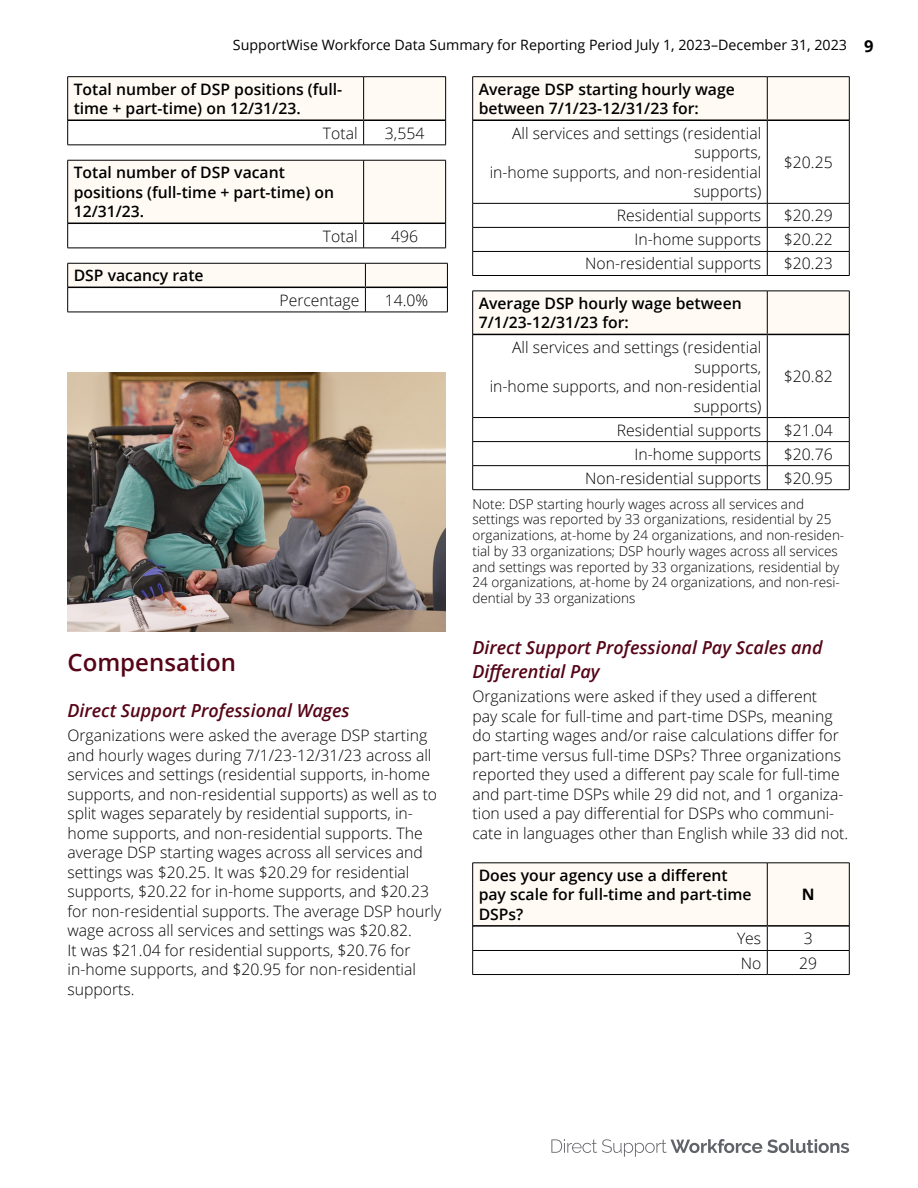
<style>
.page{position:relative;width:918px;height:1188px;background:#fff}
.page>*{position:absolute;margin:0;border:0;box-sizing:border-box;transform-origin:0 0}
.t1{font:600 24px "Open Sans";color:#550517}
.t2{font:italic 600 18px/24px "Open Sans";color:#550517}
.Table_text{font:300 15.75px/19.5px "Open Sans";color:#000}
.Table_header{font:600 15.75px/19.5px "Open Sans";color:#000}
.Table_text_center{font:300 15.75px "Open Sans";color:#000}
.t3{font:700 15.75px "Open Sans";color:#000}
.t4{font:14.25px "Open Sans";color:#000}
.t5{font:300 13.5px/15.8px "Open Sans";color:#000}
.s1{font-weight:700;font-size:16.5px}
</style>
<div class="page">
<svg style="left:551px;top:1139px;width:298px;height:18px"></svg>
<div style="left:473px;top:77px;width:376px;height:42px;background:#fffbf4"></div>
<hr style="left:472px;top:76px;width:295px;height:1px;background:#000">
<hr style="left:472px;top:77px;width:1px;height:43px;background:#000">
<hr style="left:767px;top:76px;width:82px;height:1px;background:#000">
<hr style="left:767px;top:77px;width:1px;height:42px;background:#000">
<hr style="left:849px;top:77px;width:1px;height:43px;background:#000">
<hr style="left:472px;top:120px;width:1px;height:83px;background:#000">
<hr style="left:767px;top:121px;width:1px;height:82px;background:#000">
<hr style="left:849px;top:120px;width:1px;height:83px;background:#000">
<hr style="left:472px;top:203px;width:295px;height:1px;background:#000">
<hr style="left:767px;top:203px;width:82px;height:1px;background:#000">
<hr style="left:472px;top:227px;width:295px;height:1px;background:#000">
<hr style="left:767px;top:227px;width:82px;height:1px;background:#000">
<hr style="left:472px;top:251px;width:295px;height:1px;background:#000">
<svg style="left:472px;top:204px;width:1px;height:71px"></svg>
<hr style="left:767px;top:251px;width:82px;height:1px;background:#000">
<svg style="left:767px;top:204px;width:1px;height:71px"></svg>
<svg style="left:849px;top:204px;width:1px;height:71px"></svg>
<hr style="left:472px;top:275px;width:295px;height:1px;background:#000">
<hr style="left:767px;top:275px;width:82px;height:1px;background:#000">
<hr style="left:473px;top:119px;width:294px;height:2px;background:#000">
<hr style="left:767px;top:119px;width:82px;height:2px;background:#000">
<div style="left:473px;top:292px;width:376px;height:42px;background:#fffbf4"></div>
<hr style="left:473px;top:291px;width:294px;height:1px;background:#000">
<hr style="left:472px;top:291px;width:1px;height:43px;background:#000">
<hr style="left:767px;top:291px;width:82px;height:1px;background:#000">
<hr style="left:767px;top:291px;width:1px;height:43px;background:#000">
<hr style="left:849px;top:291px;width:1px;height:43px;background:#000">
<hr style="left:472px;top:334px;width:1px;height:83px;background:#000">
<hr style="left:767px;top:335px;width:1px;height:82px;background:#000">
<hr style="left:849px;top:334px;width:1px;height:83px;background:#000">
<hr style="left:473px;top:417px;width:294px;height:1px;background:#000">
<hr style="left:767px;top:417px;width:82px;height:1px;background:#000">
<hr style="left:473px;top:441px;width:294px;height:1px;background:#000">
<hr style="left:767px;top:441px;width:82px;height:1px;background:#000">
<hr style="left:473px;top:465px;width:294px;height:1px;background:#000">
<svg style="left:472px;top:418px;width:1px;height:72px"></svg>
<hr style="left:767px;top:465px;width:82px;height:1px;background:#000">
<svg style="left:767px;top:418px;width:1px;height:71px"></svg>
<svg style="left:849px;top:418px;width:1px;height:72px"></svg>
<hr style="left:473px;top:489px;width:294px;height:1px;background:#000">
<hr style="left:767px;top:489px;width:82px;height:1px;background:#000">
<hr style="left:473px;top:334px;width:294px;height:1px;background:#000">
<hr style="left:767px;top:334px;width:82px;height:1px;background:#000">
<svg style="left:472px;top:863px;width:378px;height:111px"></svg>
<hr style="left:473px;top:974px;width:294px;height:1px;background:#000">
<hr style="left:767px;top:974px;width:82px;height:1px;background:#000">
<hr style="left:473px;top:925px;width:294px;height:2px;background:#000">
<hr style="left:767px;top:925px;width:82px;height:2px;background:#000">
<hr style="left:68px;top:76px;width:296px;height:1px;background:#000">
<hr style="left:364px;top:76px;width:82px;height:1px;background:#000">
<svg style="left:67px;top:77px;width:379px;height:68px"></svg>
<hr style="left:68px;top:145px;width:296px;height:1px;background:#000">
<hr style="left:364px;top:145px;width:82px;height:1px;background:#000">
<hr style="left:68px;top:119px;width:296px;height:2px;background:#000">
<hr style="left:364px;top:119px;width:81px;height:2px;background:#000">
<svg style="left:67px;top:160px;width:379px;height:88px"></svg>
<hr style="left:68px;top:248px;width:296px;height:1px;background:#000">
<hr style="left:364px;top:248px;width:82px;height:1px;background:#000">
<hr style="left:68px;top:223px;width:296px;height:1px;background:#000">
<hr style="left:364px;top:223px;width:81px;height:1px;background:#000">
<svg style="left:67px;top:263px;width:381px;height:49px"></svg>
<hr style="left:68px;top:312px;width:297px;height:1px;background:#000">
<hr style="left:365px;top:312px;width:83px;height:1px;background:#000">
<hr style="left:68px;top:287px;width:297px;height:1px;background:#000">
<hr style="left:365px;top:287px;width:82px;height:1px;background:#000">
<img style="left:68px;top:372px;width:378px;height:260px">
<p class="t4" style="left:233px;top:35px;width:642px">SupportWise Workforce Data Summary for Reporting Period July 1, 2023–December 31, 2023 <span class="s1">9</span></p>
<p class="Table_header" style="left:74px;top:79px;width:270px">Total number of DSP positions (full&shy;time + part-time) on 12/31/23.</p>
<p class="Table_text" style="left:323px;top:123px;width:36px">Total</p>
<p class="Table_text_center" style="left:385px;top:122px;width:41px">3,554</p>
<p class="Table_header" style="left:74px;top:162px;width:262px">Total number of DSP vacant positions (full-time + part-time) on<br>12/31/23.</p>
<p class="Table_text" style="left:323px;top:226px;width:36px">Total</p>
<p class="Table_text_center" style="left:391px;top:225px;width:28px">496</p>
<p class="Table_header" style="left:74px;top:266px;width:132px">DSP vacancy rate</p>
<p class="Table_text" style="left:280px;top:290px;width:81px">Percentage</p>
<p class="Table_text_center" style="left:385px;top:289px;width:45px">14.0%</p>
<p class="Table_header" style="left:479px;top:79px;width:258px">Average DSP starting hourly wage between 7/1/23-12/31/23 for:</p>
<p class="Table_text" style="left:490px;top:123px;width:273px;text-align:right">All services and settings (residential supports,<br>in-home supports, and non-residential supports)</p>
<p class="Table_text_center" style="left:784px;top:152px;width:50px">$20.25</p>
<p class="Table_text" style="left:617px;top:206px;width:146px">Residential supports</p>
<p class="Table_text_center" style="left:784px;top:205px;width:50px">$20.29</p>
<p class="Table_text" style="left:634px;top:230px;width:128px">In-home supports</p>
<p class="Table_text_center" style="left:784px;top:229px;width:50px">$20.22</p>
<p class="Table_text" style="left:585px;top:254px;width:178px">Non-residential supports</p>
<p class="Table_text_center" style="left:784px;top:253px;width:50px">$20.23</p>
<p class="Table_header" style="left:479px;top:293px;width:265px">Average DSP hourly wage between<br>7/1/23-12/31/23 for:</p>
<p class="Table_text" style="left:490px;top:337px;width:273px;text-align:right">All services and settings (residential supports,<br>in-home supports, and non-residential supports)</p>
<p class="Table_text_center" style="left:784px;top:366px;width:50px">$20.82</p>
<h3 class="t1" style="left:68px;top:645px;width:170px">Compensation</h3>
<h4 class="t2" style="left:68px;top:698px;width:284px">Direct Support Professional Wages</h4>
<p class="Table_text" style="left:68px;top:725px;width:375px">Organizations were asked the average DSP starting and hourly wages during 7/1/23-12/31/23 across all services and settings (residential supports, in-home supports, and non-residential supports) as well as to split wages separately by residential supports, in&shy;home supports, and non-residential supports. The average DSP starting wages across all services and settings was $20.25. It was $20.29 for residential supports, $20.22 for in-home supports, and $20.23 for non-residential supports. The average DSP hourly wage across all services and settings was $20.82.<br>It was $21.04 for residential supports, $20.76 for in-home supports, and $20.95 for non-residential supports.</p>
<p class="Table_text" style="left:617px;top:420px;width:146px">Residential supports</p>
<p class="Table_text_center" style="left:784px;top:419px;width:50px">$21.04</p>
<p class="Table_text" style="left:634px;top:444px;width:128px">In-home supports</p>
<p class="Table_text_center" style="left:784px;top:443px;width:50px">$20.76</p>
<p class="Table_text" style="left:585px;top:468px;width:178px">Non-residential supports</p>
<p class="Table_text_center" style="left:784px;top:467px;width:50px">$20.95</p>
<p class="t5" style="left:472px;top:496px;width:373px">Note: DSP starting hourly wages across all services and settings was reported by 33 organizations, residential by 25 organizations, at-home by 24 organizations, and non-residen&shy;tial by 33 organizations; DSP hourly wages across all services and settings was reported by 33 organizations, residential by 24 organizations, at-home by 24 organizations, and non-resi&shy;dential by 33 organizations</p>
<p class="t2" style="left:472px;top:635px;width:352px">Direct Support Professional Pay Scales and<br>Differential Pay</p>
<p class="Table_text" style="left:472px;top:686px;width:377px">Organizations were asked if they used a different<br>pay scale for full-time and part-time DSPs, meaning do starting wages and/or raise calculations differ for part-time versus full-time DSPs? Three organizations reported they used a different pay scale for full-time and part-time DSPs while 29 did not, and 1 organiza&shy;tion used a pay differential for DSPs who communi&shy;cate in languages other than English while 33 did not.</p>
<p class="Table_header" style="left:479px;top:865px;width:275px">Does your agency use a different pay scale for full-time and part-time<br>DSPs?</p>
<p class="t3" style="left:802px;top:884px;width:14px">N</p>
<p class="Table_text" style="left:737px;top:929px;width:26px">Yes</p>
<p class="Table_text_center" style="left:804px;top:928px;width:10px">3</p>
<p class="Table_text" style="left:741px;top:953px;width:22px">No</p>
<p class="Table_text_center" style="left:799px;top:952px;width:19px">29</p>
</div>
